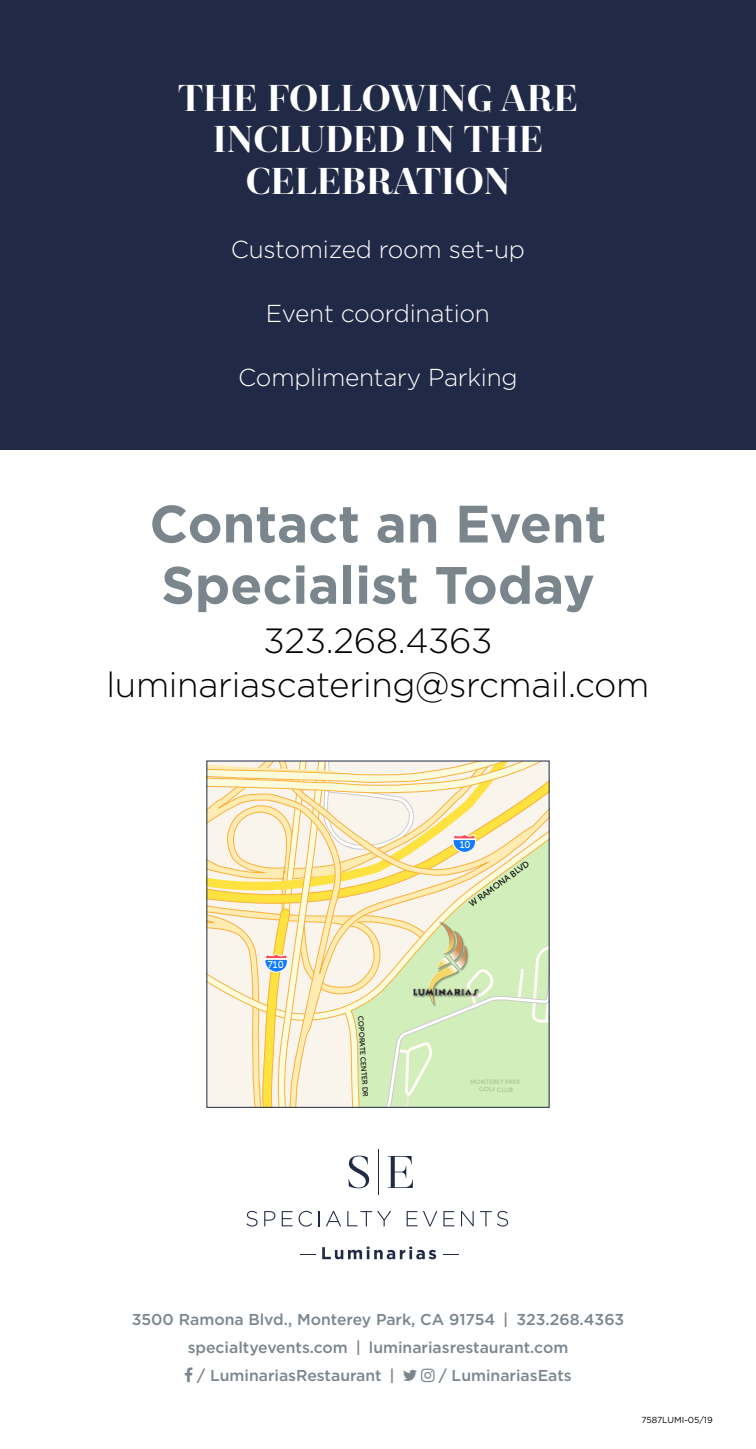
<style>
.page{position:relative;width:756px;height:1449px;background:#fff}
.page>*{position:absolute;margin:0;border:0;box-sizing:border-box;transform-origin:0 0}
.t1{font:700 52.5px/61.2px "Gotham";color:#7b868c}
.t2{font:900 40.25px/41.5px "Revista";color:#fff;text-align:center}
.t3{font:300 35px/43.8px "Gotham";letter-spacing:-.01em;color:#000;text-align:center}
.t4{font:300 24.5px "Gotham";letter-spacing:-.01em;color:#fff}
.t5{font:500 15.75px "Gotham";color:#7b868c}
.t6{font:8.75px "Gotham";color:#000}
.t7{font:8.75px "Museo Sans 500";color:#000}
.t8{font:7.35px "Museo Sans 500";color:#000}
.t9{font:6.12px/7.5px "Museo Sans 500";color:#a5c187;text-align:center}
</style>
<div class="page">
<div style="left:0;top:0;width:756px;height:450px;background:#202945"></div>
<svg style="left:348px;top:1156px;width:21px;height:32px"></svg>
<svg style="left:388px;top:1156px;width:25px;height:32px"></svg>
<hr style="left:378px;top:1149px;width:1px;height:46px;background:#202945">
<svg style="left:246px;top:1211px;width:12px;height:16px"></svg>
<svg style="left:264px;top:1211px;width:11px;height:15px"></svg>
<svg style="left:282px;top:1211px;width:11px;height:15px"></svg>
<svg style="left:299px;top:1211px;width:13px;height:16px"></svg>
<svg style="left:318px;top:1211px;width:2px;height:15px"></svg>
<svg style="left:326px;top:1211px;width:15px;height:15px"></svg>
<svg style="left:347px;top:1211px;width:44px;height:15px"></svg>
<svg style="left:407px;top:1211px;width:30px;height:15px"></svg>
<svg style="left:443px;top:1211px;width:11px;height:15px"></svg>
<svg style="left:461px;top:1211px;width:13px;height:15px"></svg>
<svg style="left:480px;top:1211px;width:28px;height:16px"></svg>
<svg style="left:443px;top:1254px;width:16px;height:1px"></svg>
<svg style="left:300px;top:1254px;width:16px;height:1px"></svg>
<svg style="left:322px;top:1247px;width:114px;height:12px"></svg>
<svg style="left:207px;top:761px;width:342px;height:346px;background:#eceac1"></svg>
<h2 class="t2" style="left:178px;top:79px;width:401px">THE FOLLOWING ARE<br>INCLUDED IN THE<br>CELEBRATION</h2>
<h3 class="t4" style="left:231px;top:234px;width:296px">Customized room set-up</h3>
<h3 class="t4" style="left:266px;top:297px;width:226px">Event coordination</h3>
<h3 class="t4" style="left:238px;top:361px;width:281px">Complimentary Parking</h3>
<h1 class="t1" style="left:150px;top:493px;width:458px">Contact an Event<br>Specialist Today</h1>
<h3 class="t3" style="left:107px;top:618px;width:544px">323.268.4363 luminariascatering@srcmail.com</h3>
<p class="t8" style="left:364px;top:1016px;width:82px;rotate:86deg">COPORATE CENTER DR</p>
<p class="t7" style="left:467px;top:901px;width:73px;rotate:-36deg">W RAMONA BLVD</p>
<p class="t9" style="left:470px;top:1078px;width:52px;rotate:1deg">MONTEREY PARK<br>GOLF CLUB</p>
<p class="t5" style="left:132px;top:1309px;width:494px">3500 Ramona Blvd., Monterey Park, CA 91754 | 323.268.4363</p>
<p class="t5" style="left:188px;top:1337px;width:382px">specialtyevents.com | luminariasrestaurant.com</p>
<p class="t5" style="left:197px;top:1365px;width:199px">/ LuminariasRestaurant |</p>
<p class="t5" style="left:439px;top:1365px;width:135px">/ LuminariasEats</p>
<p class="t6" style="left:641px;top:1415px;width:73px">7587LUMI-05/19</p>
</div>
